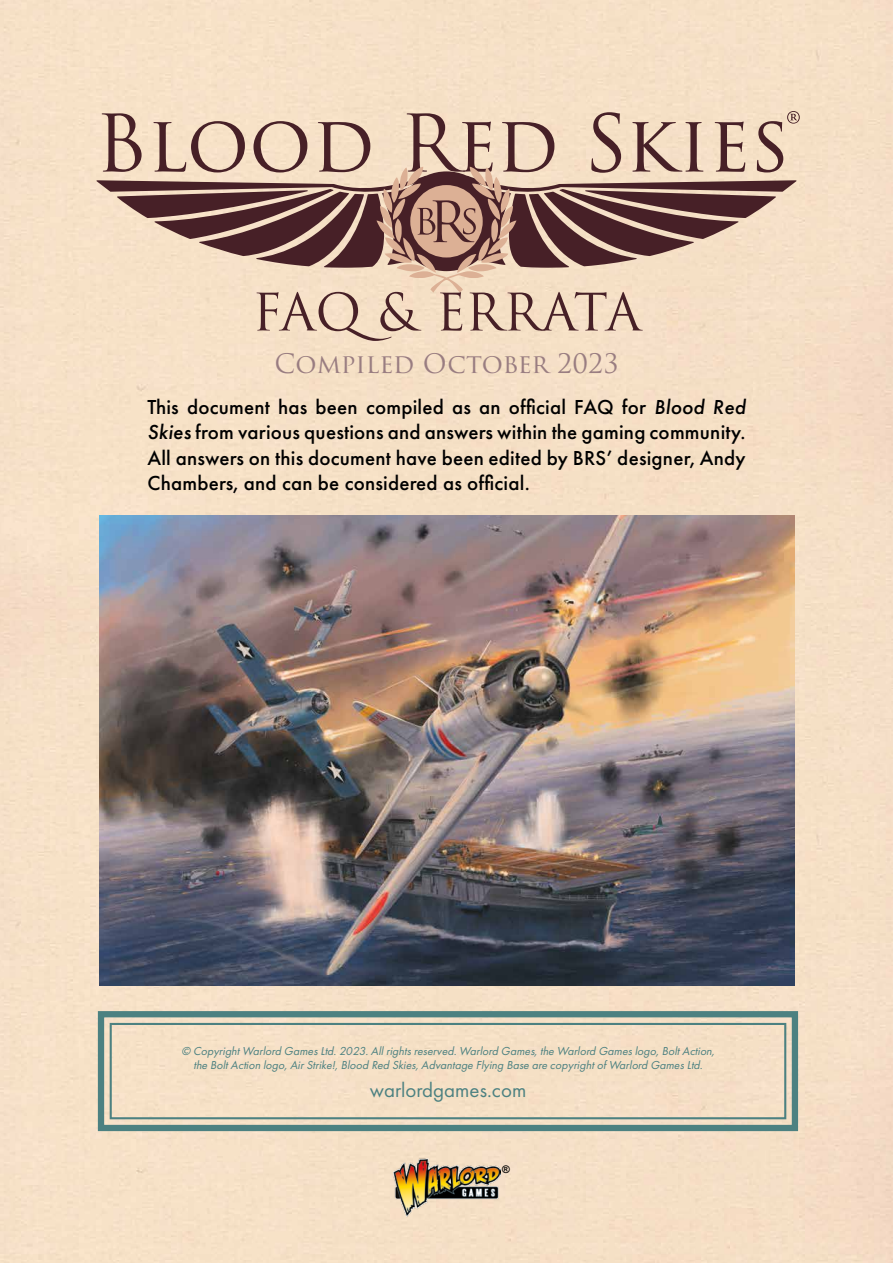
<style>
.page{position:relative;width:893px;height:1263px;background:#f6e0c6}
.page>*{position:absolute;margin:0;border:0;box-sizing:border-box;transform-origin:0 0}
.t1{font:77.1px "Trajan Pro 3";letter-spacing:-.005em;color:#472027}
.t2{font:72px "Trajan Pro 3";color:#472027}
.t3{font:50.25px "Trajan Pro 3";letter-spacing:-.02em;color:#472027}
.t4{font:26.1px "Trajan Pro 3";color:#997d81}
.t5{font:500 21px/25.2px "Futura PT";letter-spacing:.01em;color:#000;text-align:justify}
.t6{font:21px "Futura PT";color:#4c8181}
.t7{font:italic 12px/14.4px "Futura PT";color:#4c8181;text-align:center}
.t8{font:700 10.5px "Arial";color:#000}
.s1{font-style:italic}
</style>
<div class="page">
<img style="left:100px;top:515px;width:695px;height:470px">
<svg style="left:96px;top:167px;width:701px;height:126px;background:#b49688"></svg>
<div style="left:98px;top:1011px;width:700px;height:120px;border:6px solid #4c8181"></div>
<div style="left:110px;top:1023px;width:676px;height:96px;border:2px solid #4c8181"></div>
<img style="left:394px;top:1156px;width:107px;height:64px">
<h2 class="t2" style="left:786px;top:91px;width:16px">®</h2>
<h1 class="t1" style="left:95px;top:91px;width:696px">Blood Red Skies</h1>
<h3 class="t3" style="left:252px;top:278px;width:391px">FAQ&amp; ERRATA</h3>
<p class="t4" style="left:274px;top:345px;width:346px">Compiled October 2023</p>
<p class="t5" style="left:147px;top:395px;width:600px">This document has been compiled as an official FAQ for <span class="s1">Blood Red Skies</span> from various questions and answers within the gaming community.<br>All answers on this document have been edited by BRS’ designer, Andy Chambers, and can be considered as official.</p>
<p class="t7" style="left:181px;top:1044px;width:537px">© CopyrightWarlord GamesLtd.2023.Allrightsreserved.Warlord Games,the Warlord Gameslogo,BoltAction, the BoltAction logo,AirStrike!,Blood Red Skies,Advantage Flying Base are copyrightofWarlord GamesLtd.</p>
<p class="t6" style="left:370px;top:1077px;width:158px">warlordgames.com</p>
<p class="t8" style="left:502px;top:1162px;width:9px">®</p>
</div>
